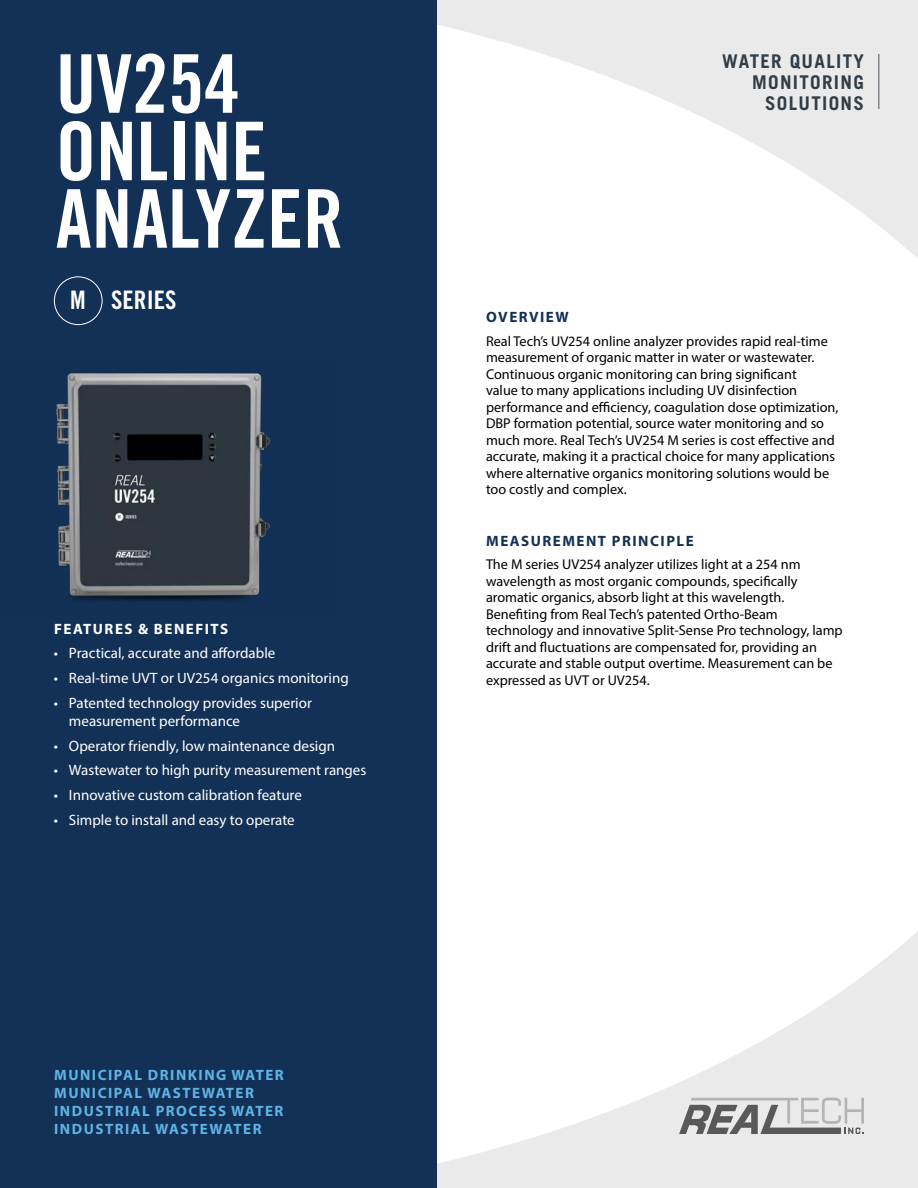
<style>
.page{position:relative;width:918px;height:1188px;background:#fff}
.page>*{position:absolute;margin:0;border:0;box-sizing:border-box;transform-origin:0 0}
.t1{font:81px/67.5px "Trade Gothic LT Std Bd Cn 20";color:#fff}
.t2{font:25.5px "Trade Gothic LT Std Bd Cn 20";color:#fff}
.t3{font:700 18.9px/21px "Trade Gothic LT Std";letter-spacing:.07em;color:#313e48;text-align:right}
.t4{font:15px/18px "Myriad Pro";color:#fff}
.t5{font:700 15px/18px "Myriad Pro";letter-spacing:.1em;color:#5fb3e4}
.t6{font:700 15px "Myriad Pro";letter-spacing:.1em;color:#133156}
.t7{font:700 15px "Myriad Pro";letter-spacing:.1em;color:#fff}
.t8{font:14.25px/16.5px "Myriad Pro";color:#000}
</style>
<div class="page">
<svg style="left:436px;top:918px;width:482px;height:270px"></svg>
<svg style="left:436px;top:0;width:482px;height:269px"></svg>
<div style="left:0;top:0;width:436px;height:1188px;background:#133156"></div>
<svg style="left:679px;top:1098px;width:185px;height:36px;background:#b4b4b5"></svg>
<hr style="left:878px;top:54px;width:2px;height:55px;background:#83858d">
<img style="left:56px;top:373px;width:215px;height:228px">
<div style="left:54px;top:276px;width:48px;height:49px;border:1px solid #fff;border-radius:50%"></div>
<h1 class="t1" style="left:56px;top:50px;width:186px">UV254</h1>
<h1 class="t1" style="left:56px;top:117px;width:289px">ONLINE<br>ANALYZER</h1>
<h2 class="t2" style="left:70px;top:284px;width:108px">M SERIES</h2>
<p class="t7" style="left:54px;top:619px;width:176px">FEATURES &amp; BENEFITS</p>
<p class="t4" style="left:54px;top:644px;width:223px">• Practical, accurate and affordable</p>
<p class="t4" style="left:54px;top:669px;width:296px">• Real-time UVT or UV254 organics monitoring</p>
<p class="t4" style="left:69px;top:693px;width:244px;text-indent:-15px">• Patented technology provides superior measurement performance</p>
<p class="t4" style="left:54px;top:736px;width:283px">• Operator friendly, low maintenance design</p>
<p class="t4" style="left:54px;top:761px;width:314px">• Wastewater to high purity measurement ranges</p>
<p class="t4" style="left:54px;top:786px;width:249px">• Innovative custom calibration feature</p>
<p class="t4" style="left:54px;top:810px;width:242px">• Simple to install and easy to operate</p>
<p class="t5" style="left:54px;top:1065px;width:231px">MUNICIPAL DRINKING WATER<br>MUNICIPAL WASTEWATER<br>INDUSTRIAL PROCESS WATER<br>INDUSTRIAL WASTEWATER</p>
<h3 class="t3" style="left:722px;top:50px;width:143px">WATER QUALITY<br>MONITORING</h3>
<h3 class="t3" style="left:765px;top:92px;width:100px">SOLUTIONS</h3>
<p class="t6" style="left:486px;top:307px;width:84px">OVERVIEW</p>
<p class="t8" style="left:486px;top:332px;width:354px">Real Tech’s UV254 online analyzer provides rapid real-time measurement of organic matter in water or wastewater.<br>Continuous organic monitoring can bring significant<br>value to many applications including UV disinfection performance and efficiency, coagulation dose optimization, DBP formation potential, source water monitoring and so much more. Real Tech’s UV254 M series is cost effective and accurate, making it a practical choice for many applications where alternative organics monitoring solutions would be too costly and complex.</p>
<p class="t6" style="left:486px;top:531px;width:209px">MEASUREMENT PRINCIPLE</p>
<p class="t8" style="left:486px;top:556px;width:358px">The M series UV254 analyzer utilizes light at a 254 nm wavelength as most organic compounds, specifically aromatic organics, absorb light at this wavelength.<br>Benefiting from Real Tech’s patented Ortho-Beam technology and innovative Split-Sense Pro technology, lamp drift and fluctuations are compensated for, providing an accurate and stable output overtime. Measurement can be expressed as UVT or UV254.</p>
</div>
